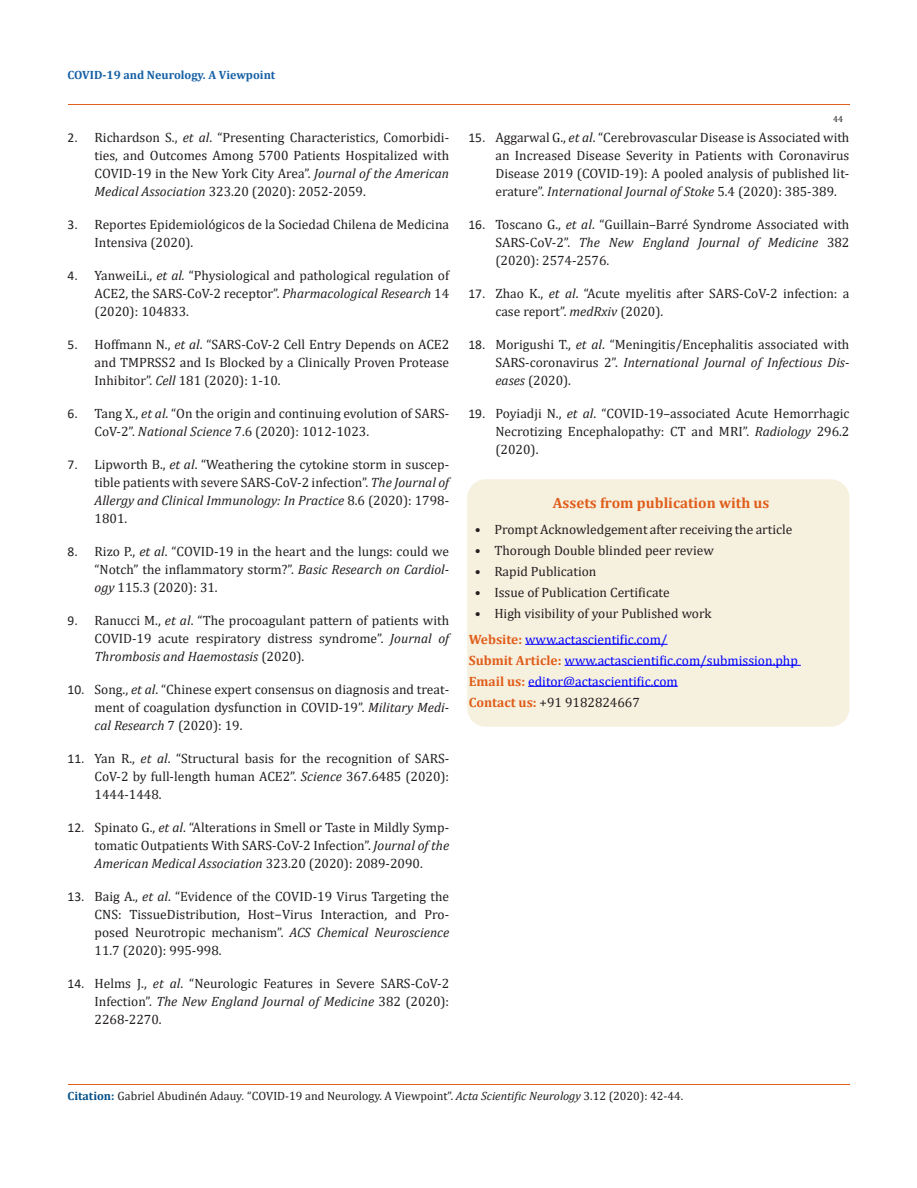
<style>
.page{position:relative;width:917px;height:1188px;background:#fff}
.page>*{position:absolute;margin:0;border:0;box-sizing:border-box;transform-origin:0 0}
.t1{font:700 15px "Cambria";color:#e05d1a}
.t2{font:13.5px/18px "Cambria";color:#231f20;text-align:justify}
.t3{font:13.5px "Cambria";color:#00f}
.t4{font:12px "Cambria";color:#231f20}
.t5{font:700 12px "Cambria";color:#1560a6}
.t6{font:9px "Cambria";color:#231f20}
.s1{font-family:"Calibri"}
.s2{font-style:italic}
.s3{font-weight:700;color:#e05d1a}
.s4{font-weight:700;color:#035089}
</style>
<div class="page">
<div style="left:468px;top:480px;width:380px;height:246px;background:#f6f0df;border-radius:18px"></div>
<div style="left:467px;top:479px;width:382px;height:248px;border:2px solid #f6f0df;border-radius:18px"></div>
<hr style="left:525px;top:644px;width:142px;height:1px;background:#00f">
<hr style="left:564px;top:665px;width:236px;height:1px;background:#00f">
<hr style="left:528px;top:686px;width:149px;height:1px;background:#00f">
<hr style="left:68px;top:104px;width:781px;height:1px;background:#e05d1a">
<hr style="left:68px;top:1084px;width:781px;height:1px;background:#e05d1a">
<p class="t5" style="left:68px;top:67px;width:209px">COVID-19 and Neurology. A Viewpoint</p>
<p class="t2" style="left:94px;top:128px;width:356px;text-indent:-27px"><span class="s1">2.</span> Richardson S., <span class="s2">et al</span>. “Presenting Characteristics, Comorbidi&shy;ties, and Outcomes Among 5700 Patients Hospitalized with COVID-19 in the New York City Area”. <span class="s2">Journal of the American Medical Association</span> 323.20 (2020): 2052-2059.</p>
<p class="t2" style="left:94px;top:215px;width:356px;text-indent:-27px"><span class="s1">3.</span> Reportes Epidemiológicos de la Sociedad Chilena de Medicina<br>Intensiva (2020).</p>
<p class="t2" style="left:94px;top:266px;width:356px;text-indent:-27px"><span class="s1">4.</span> YanweiLi., <span class="s2">et al.</span> “Physiological and pathological regulation of ACE2, the SARS-CoV-2 receptor”. <span class="s2">Pharmacological Research</span> 14 (2020): 104833.</p>
<p class="t2" style="left:94px;top:335px;width:356px;text-indent:-27px"><span class="s1">5.</span> Hoffmann N., <span class="s2">et al</span>. “SARS-CoV-2 Cell Entry Depends on ACE2 and TMPRSS2 and Is Blocked by a Clinically Proven Protease Inhibitor”. <span class="s2">Cell</span> 181 (2020): 1-10.</p>
<p class="t2" style="left:94px;top:404px;width:356px;text-indent:-27px"><span class="s1">6.</span> Tang X., <span class="s2">et al</span>. “On the origin and continuing evolution of SARS-<br>CoV-2”. <span class="s2">National Science</span> 7.6 (2020): 1012-1023.</p>
<p class="t2" style="left:94px;top:455px;width:356px;text-indent:-27px"><span class="s1">7.</span> Lipworth B., <span class="s2">et al</span>. “Weathering the cytokine storm in suscep&shy;tible patients with severe SARS-CoV-2 infection”. <span class="s2">The Journal of Allergy and Clinical Immunology: In Practice</span> 8.6 (2020): 1798- 1801.</p>
<p class="t2" style="left:94px;top:542px;width:356px;text-indent:-27px"><span class="s1">8.</span> Rizo P., <span class="s2">et al</span>. “COVID-19 in the heart and the lungs: could we “Notch” the inflammatory storm?”. <span class="s2">Basic Research on Cardiol&shy;ogy</span> 115.3 (2020): 31.</p>
<p class="t2" style="left:94px;top:611px;width:356px;text-indent:-27px"><span class="s1">9.</span> Ranucci M., <span class="s2">et al</span>. “The procoagulant pattern of patients with COVID‐19 acute respiratory distress syndrome”. <span class="s2">Journal of Thrombosis and Haemostasis</span> (2020).</p>
<p class="t2" style="left:94px;top:680px;width:356px;text-indent:-27px"><span class="s1">10.</span> Song., <span class="s2">et al</span>. “Chinese expert consensus on diagnosis and treat&shy;ment of coagulation dysfunction in COVID-19”. <span class="s2">Military Medi&shy;cal Research</span> 7 (2020): 19.</p>
<p class="t2" style="left:94px;top:749px;width:356px;text-indent:-27px"><span class="s1">11.</span> Yan R., <span class="s2">et al</span>. “Structural basis for the recognition of SARS-CoV-2 by full-length human ACE2”. <span class="s2">Science</span> 367.6485 (2020):<br>1444-1448.</p>
<p class="t2" style="left:94px;top:818px;width:356px;text-indent:-27px"><span class="s1">12.</span> Spinato G., <span class="s2">et al</span>. “Alterations in Smell or Taste in Mildly Symp&shy;tomatic Outpatients With SARS-CoV-2 Infection”. <span class="s2">Journal of the American Medical Association</span> 323.20 (2020): 2089-2090.</p>
<p class="t2" style="left:94px;top:887px;width:356px;text-indent:-27px"><span class="s1">13.</span> Baig A., <span class="s2">et al</span>. “Evidence of the COVID-19 Virus Targeting the CNS: TissueDistribution, Host−Virus Interaction, and Pro&shy;posed Neurotropic mechanism”. <span class="s2">ACS Chemical Neuroscience </span>11.7 (2020): 995-998.</p>
<p class="t2" style="left:94px;top:974px;width:356px;text-indent:-27px"><span class="s1">14.</span> Helms J., <span class="s2">et al</span>. “Neurologic Features in Severe SARS-CoV-2<br>Infection”. <span class="s2">The New England Journal of Medicine</span> 382 (2020):<br>2268-2270.</p>
<p class="t6" style="left:833px;top:114px;width:11px">44</p>
<p class="t2" style="left:495px;top:128px;width:355px;text-indent:-27px"><span class="s1">15.</span> Aggarwal G., <span class="s2">et al</span>. “Cerebrovascular Disease is Associated with an Increased Disease Severity in Patients with Coronavirus Disease 2019 (COVID-19): A pooled analysis of published lit&shy;erature”. <span class="s2">International Journal of Stoke</span> 5.4 (2020): 385-389.</p>
<p class="t2" style="left:495px;top:215px;width:355px;text-indent:-27px"><span class="s1">16.</span> Toscano G., <span class="s2">et al</span>. “Guillain–Barré Syndrome Associated with SARS-CoV-2”. <span class="s2">The New England Journal of Medicine</span> 382 (2020): 2574-2576.</p>
<p class="t2" style="left:495px;top:284px;width:355px;text-indent:-27px"><span class="s1">17.</span> Zhao K., <span class="s2">et al</span>. “Acute myelitis after SARS-CoV-2 infection: a case report”. <span class="s2">medRxiv</span> (2020).</p>
<p class="t2" style="left:495px;top:335px;width:355px;text-indent:-27px"><span class="s1">18.</span> Morigushi T., <span class="s2">et al</span>. “Meningitis/Encephalitis associated with SARS-coronavirus 2”. <span class="s2">International Journal of Infectious Dis&shy;eases</span> (2020).</p>
<p class="t2" style="left:495px;top:404px;width:355px;text-indent:-27px"><span class="s1">19.</span> Poyiadji N., <span class="s2">et al</span>. “COVID-19–associated Acute Hemorrhagic Necrotizing Encephalopathy: CT and MRI”. <span class="s2">Radiology</span> 296.2 (2020).</p>
<p class="t1" style="left:553px;top:492px;width:218px">Assets from publication with us</p>
<p class="t2" style="left:475px;top:520px;width:319px">• Prompt Acknowledgement after receiving the article</p>
<p class="t2" style="left:475px;top:541px;width:240px">• Thorough Double blinded peer review</p>
<p class="t2" style="left:475px;top:562px;width:123px">• Rapid Publication</p>
<p class="t2" style="left:475px;top:583px;width:196px">• Issue of Publication Certificate</p>
<p class="t2" style="left:475px;top:604px;width:238px">• High visibility of your Published work</p>
<p class="t3" style="left:468px;top:631px;width:200px"><span class="s3">Website:</span> www.actascientific.com/</p>
<p class="t3" style="left:468px;top:652px;width:330px"><span class="s3">Submit Article:</span> www.actascientific.com/submission.php</p>
<p class="t3" style="left:468px;top:673px;width:210px"><span class="s3">Email us:</span> editor@actascientific.com</p>
<p class="t2" style="left:468px;top:693px;width:173px"><span class="s3">Contact us:</span> +91 9182824667</p>
<p class="t4" style="left:68px;top:1089px;width:617px"><span class="s4">Citation:</span> Gabriel Abudinén Adauy<span class="s2">.</span> “COVID-19 and Neurology. A Viewpoint”. <span class="s2">Acta Scientific Neurology</span> 3.12 (2020): 42-44.</p>
</div>
